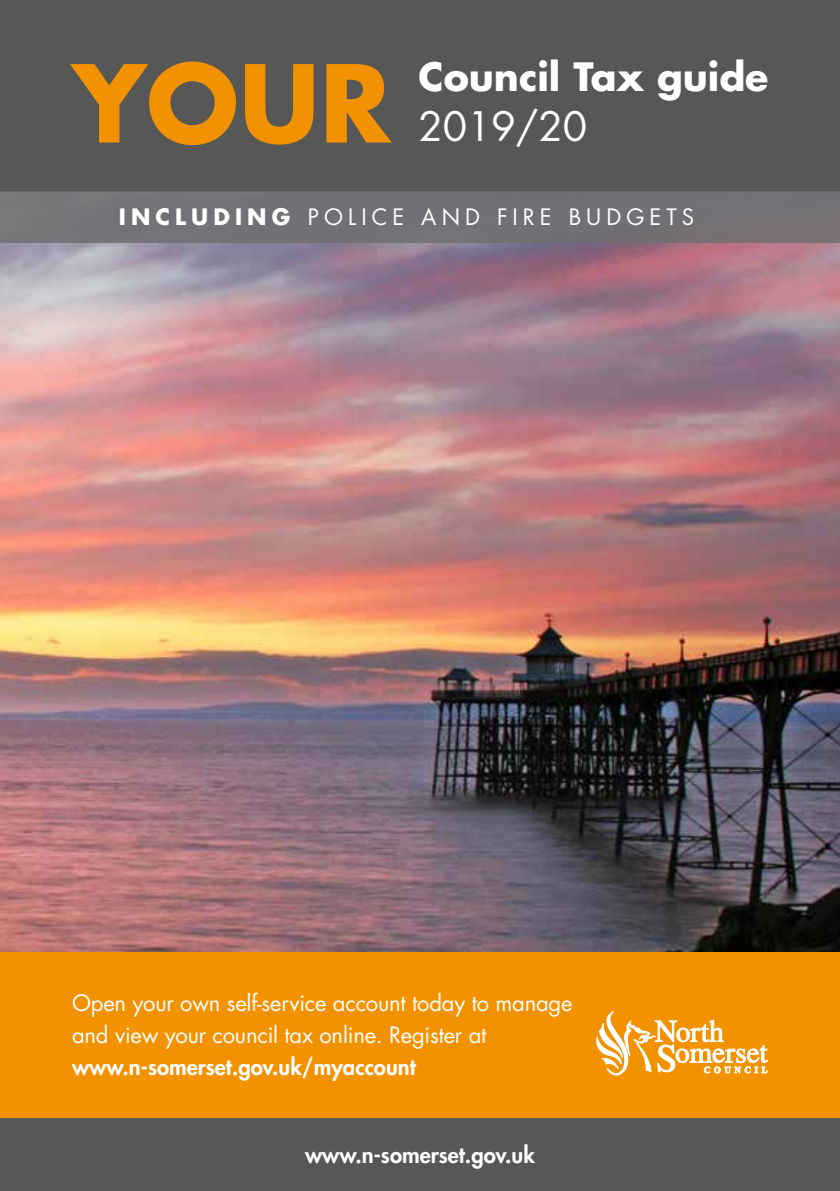
<style>
.page{position:relative;width:840px;height:1191px;background:#fff}
.page>*{position:absolute;margin:0;border:0;box-sizing:border-box;transform-origin:0 0}
.t1{font:700 104px "Futura LT";color:#f39200}
.t2{font:39.4px "Futura LT";color:#fff}
.t3{font:700 38px "Futura LT";color:#fff}
.t4{font:22px/32px "Futura LT";letter-spacing:-.01em;color:#fff}
.t5{font:800 22px "Futura LT";color:#fff}
.t6{font:22px "Futura LT";letter-spacing:.23em;color:#fff}
.s1{font-weight:700}
</style>
<div class="page">
<div style="left:0;top:0;width:839px;height:201px;background:#575756"></div>
<img style="left:0;top:242px;width:839px;height:710px">
<div style="left:0;top:952px;width:839px;height:167px;background:#f39200"></div>
<div style="left:0;top:1119px;width:839px;height:72px;background:#575756"></div>
<svg style="left:596px;top:1011px;width:171px;height:64px"></svg>
<div style="left:0;top:191px;width:839px;height:51px;background:#706f6f"></div>
<h1 class="t1" style="left:72px;top:34px;width:320px">YOUR</h1>
<h3 class="t3" style="left:418px;top:52px;width:351px">Council Tax guide</h3>
<h2 class="t2" style="left:418px;top:101px;width:170px">2019/20</h2>
<p class="t6" style="left:119px;top:203px;width:576px"><span class="s1">INCLUDING</span> POLICE AND FIRE BUDGETS</p>
<p class="t4" style="left:72px;top:986px;width:501px">Open your own self-service account today to manage and view your council tax online. Register at</p>
<p class="t5" style="left:72px;top:1052px;width:345px">www.n-somerset.gov.uk/myaccount</p>
<p class="t5" style="left:305px;top:1140px;width:231px">www.n-somerset.gov.uk</p>
</div>
